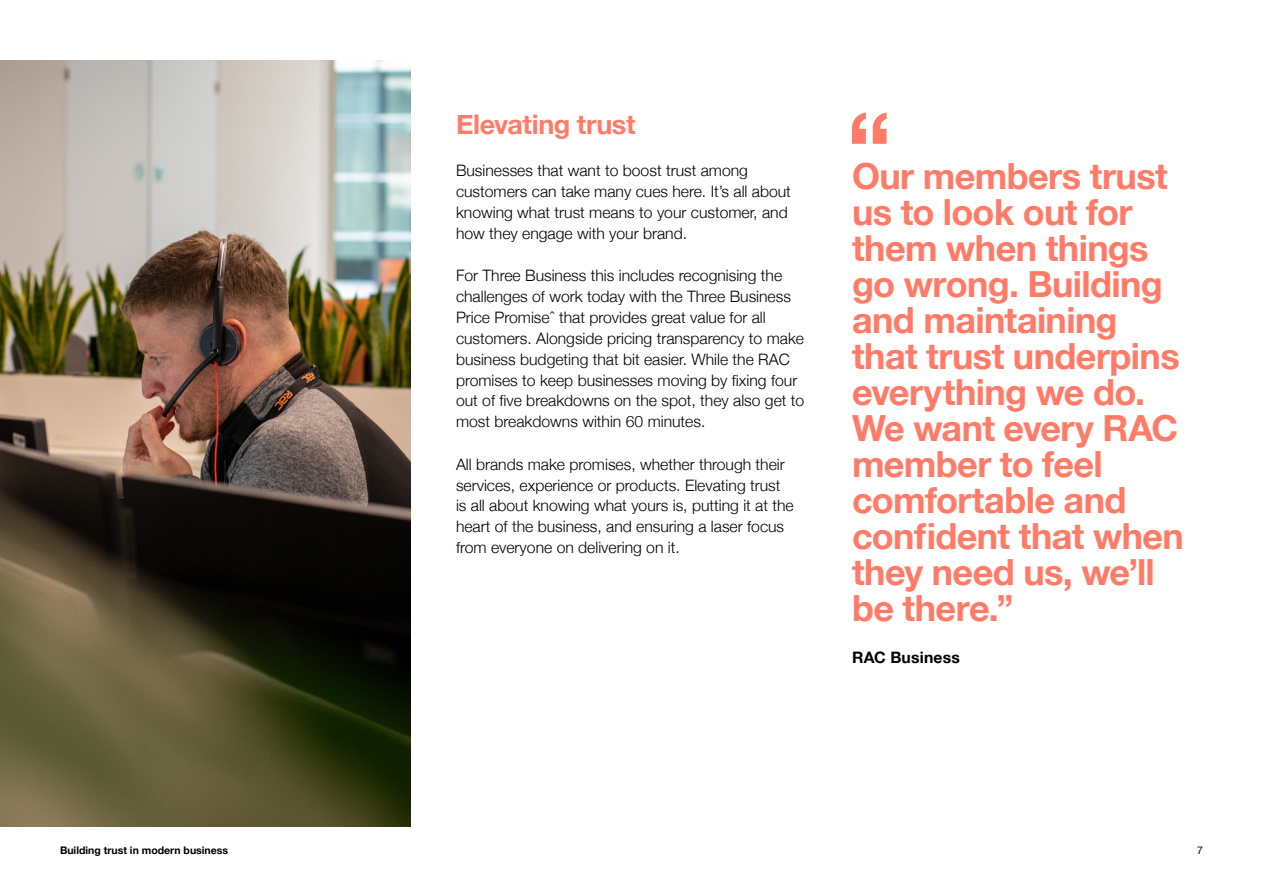
<style>
.page{position:relative;width:1263px;height:893px;background:#fff}
.page>*{position:absolute;margin:0;border:0;box-sizing:border-box;transform-origin:0 0}
.t1{font:700 36px/36px "Helvetica Neue";letter-spacing:-.015em;color:#ff7b67}
.t2{font:700 27px "Helvetica Neue";letter-spacing:-.015em;color:#ff7b67}
.t3{font:300 15.75px/21px "Helvetica Neue";color:#000}
.t4{font:700 15.75px "Helvetica Neue";letter-spacing:.015em;color:#000}
.t5{font:700 10.5px "Helvetica Neue";color:#000}
.t6{font:10.5px "Helvetica Neue";color:#000}
</style>
<div class="page">
<img style="left:0;top:60px;width:411px;height:767px">
<svg style="left:852px;top:113px;width:35px;height:31px"></svg>
<h2 class="t2" style="left:456px;top:103px;width:181px">Elevating trust</h2>
<p class="t3" style="left:456px;top:158px;width:336px">Businesses that want to boost trust among customers can take many cues here. It’s all about knowing what trust means to your customer, and how they engage with your brand.</p>
<p class="t3" style="left:456px;top:263px;width:350px">For Three Business this includes recognising the challenges of work today with the Three Business Price Promiseˆ that provides great value for all customers. Alongside pricing transparency to make business budgeting that bit easier. While the RAC promises to keep businesses moving by fixing four out of five breakdowns on the spot, they also get to most breakdowns within 60 minutes.</p>
<p class="t3" style="left:456px;top:452px;width:339px">All brands make promises, whether through their services, experience or products. Elevating trust is all about knowing what yours is, putting it at the heart of the business, and ensuring a laser focus from everyone on delivering on it.</p>
<h1 class="t1" style="left:852px;top:160px;width:333px">Our members trust us to look out for them when things go wrong. Building and maintaining that trust underpins everything we do.<br>We want every RAC member to feel comfortable and confident that when they need us, we’ll be there.”</h1>
<p class="t4" style="left:852px;top:645px;width:109px">RAC Business</p>
<p class="t5" style="left:60px;top:842px;width:170px">Building trust in modern business</p>
<p class="t6" style="left:1197px;top:842px;width:7px">7</p>
</div>
